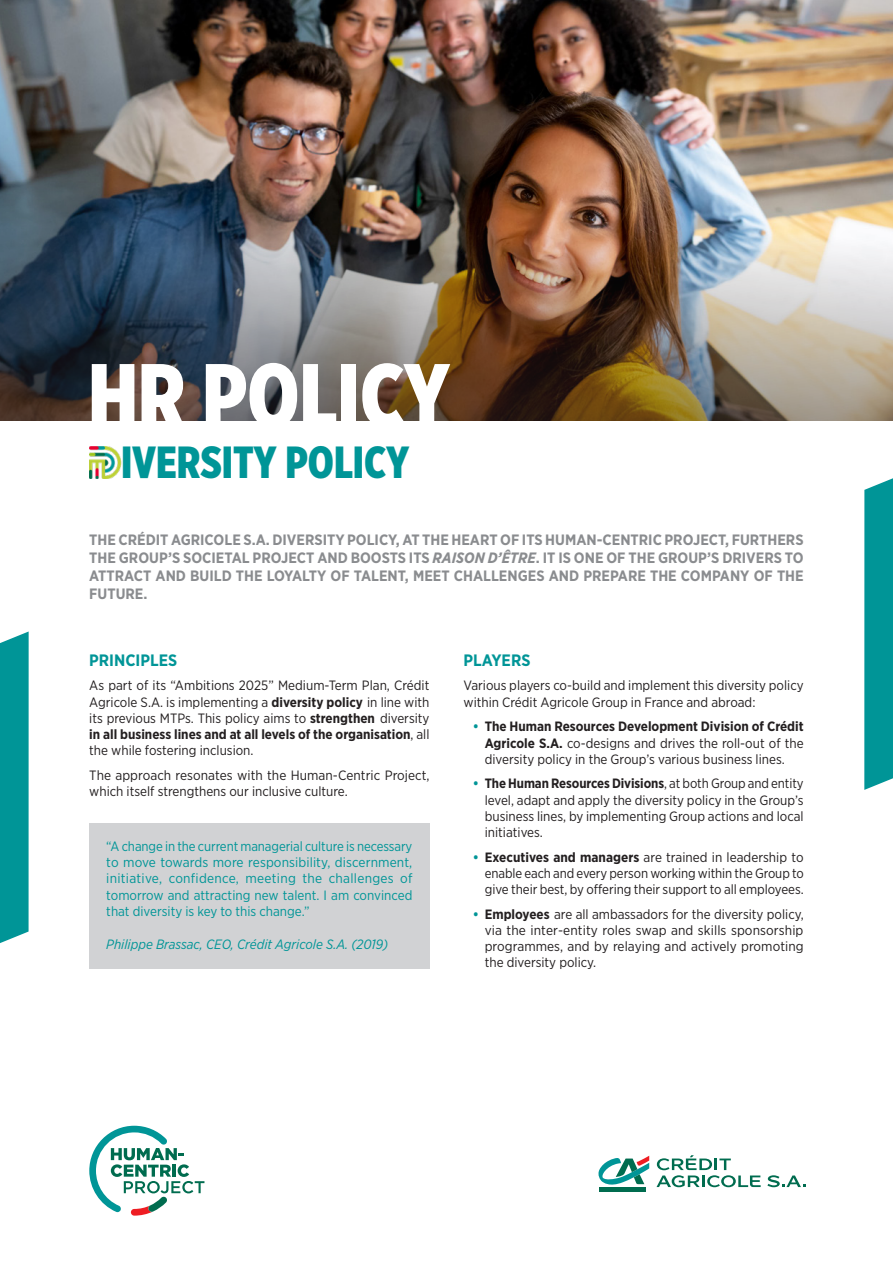
<style>
.page{position:relative;width:893px;height:1263px;background:#fff}
.page>*{position:absolute;margin:0;border:0;box-sizing:border-box;transform-origin:0 0}
.t1{font:900 90px "Gotham X Narrow";color:#fff}
.t2{font:900 45px "Gotham X Narrow";color:#009597}
.Titre_paragraphe_exe{font:700 16.5px "Gotham Narrow";color:#009597}
.CHAPEAU{font:700 15px/18px "Gotham Narrow";color:#8a8c8f;text-align:justify}
.Texte_courant{font:13.5px/16.2px "Gotham Narrow";color:#231f20;text-align:justify}
.Texte_encadré_gris_b{font:13.5px/16.2px "Gotham Narrow";color:#009597;text-align:justify}
.Texte_encadré_gris_b-2{font:italic 13.5px "Gotham Narrow";color:#009597}
.s1{font-style:italic}
.s2{font-weight:700}
.s3{font-weight:700;color:#009597}
</style>
<div class="page">
<svg style="left:0;top:631px;width:29px;height:312px;background:#0d9a9c"></svg>
<svg style="left:864px;top:478px;width:29px;height:312px;background:#0d9a9c"></svg>
<hr style="left:599px;top:1187px;width:47px;height:4px;background:#006c4f">
<svg style="left:598px;top:1156px;width:51px;height:29px"></svg>
<svg style="left:656px;top:1155px;width:105px;height:32px"></svg>
<svg style="left:767px;top:1175px;width:39px;height:12px"></svg>
<svg style="left:89px;top:1126px;width:115px;height:89px"></svg>
<img style="left:0;top:0;width:893px;height:138px">
<img style="left:0;top:138px;width:893px;height:283px">
<div style="left:89px;top:823px;width:340px;height:113px;background:#d1d2d4"></div>
<div style="left:89px;top:921px;width:340px;height:48px;background:#d1d2d4"></div>
<img style="left:89px;top:447px;width:32px;height:31px">
<p class="t1" style="left:88px;top:339px;width:363px">HR POLICY</p>
<p class="t2" style="left:121px;top:434px;width:290px">IVERSITY POLICY</p>
<p class="CHAPEAU" style="left:89px;top:531px;width:716px">THE CRÉDIT AGRICOLE S.A. DIVERSITY POLICY, AT THE HEART OF ITS HUMAN-CENTRIC PROJECT, FURTHERS THE GROUP’S SOCIETAL PROJECT AND BOOSTS ITS <span class="s1">RAISON D’ÊTRE</span>. IT IS ONE OF THE GROUP’S DRIVERS TO ATTRACT AND BUILD THE LOYALTY OF TALENT, MEET CHALLENGES AND PREPARE THE COMPANY OF THE FUTURE.</p>
<p class="Titre_paragraphe_exe" style="left:89px;top:649px;width:89px">PRINCIPLES</p>
<p class="Texte_courant" style="left:89px;top:677px;width:342px">As part of its “Ambitions 2025” Medium-Term Plan, Crédit Agricole S.A. is implementing a <span class="s2">diversity policy</span> in line with its previous MTPs. This policy aims to <span class="s2">strengthen</span> diversity <span class="s2">in all business lines and at all levels of the organisation</span>, all the while fostering inclusion.</p>
<p class="Texte_courant" style="left:89px;top:767px;width:342px">The approach resonates with the Human-Centric Project, which itself strengthens our inclusive culture.</p>
<p class="Texte_encadré_gris_b" style="left:106px;top:838px;width:308px">“A change in the current managerial culture is necessary to move towards more responsibility, discernment, initiative, confidence, meeting the challenges of tomorrow and attracting new talent. I am convinced that diversity is key to this change.”</p>
<p class="Texte_encadré_gris_b-2" style="left:106px;top:936px;width:284px">Philippe Brassac, CEO, Crédit Agricole S.A. (2019)</p>
<p class="Titre_paragraphe_exe" style="left:463px;top:649px;width:68px">PLAYERS</p>
<p class="Texte_courant" style="left:463px;top:677px;width:342px">Various players co-build and implement this diversity policy within Crédit Agricole Group in France and abroad:</p>
<p class="Texte_courant" style="left:485px;top:718px;width:320px;text-indent:-12px"><span class="s3">•</span> <span class="s2">The Human Resources Development Division of Crédit Agricole S.A.</span> co-designs and drives the roll-out of the diversity policy in the Group’s various business lines.</p>
<p class="Texte_courant" style="left:485px;top:775px;width:320px;text-indent:-12px"><span class="s3">•</span> <span class="s2">The Human Resources Divisions</span>, at both Group and entity level, adapt and apply the diversity policy in the Group’s business lines, by implementing Group actions and local initiatives.</p>
<p class="Texte_courant" style="left:485px;top:848px;width:320px;text-indent:-12px"><span class="s3">•</span> <span class="s2">Executives and managers</span> are trained in leadership to enable each and every person working within the Group to give their best, by offering their support to all employees.</p>
<p class="Texte_courant" style="left:485px;top:906px;width:320px;text-indent:-12px"><span class="s3">•</span> <span class="s2">Employees</span> are all ambassadors for the diversity policy, via the inter-entity roles swap and skills sponsorship programmes, and by relaying and actively promoting the diversity policy.</p>
</div>
